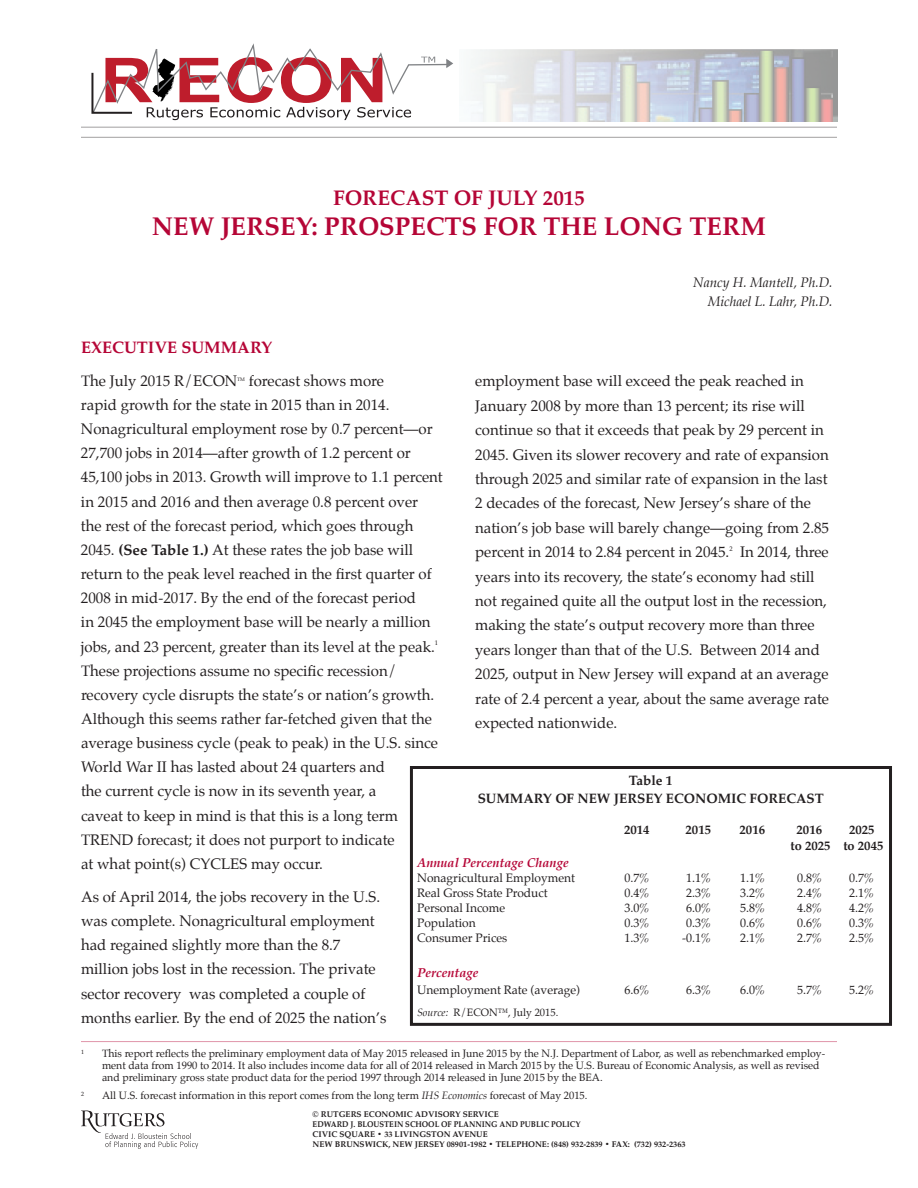
<style>
.page{position:relative;width:918px;height:1188px;background:#fff}
.page>*{position:absolute;margin:0;border:0;box-sizing:border-box;transform-origin:0 0}
.t1{font:700 25.5px "Palatino";color:#b50536}
.t2{font:700 21px "Palatino";color:#b50536}
.t3{font:700 16.5px "Palatino";color:#b50536}
.t4{font:15px/24.2px "Palatino";color:#231f20}
.t5{font:700 13.5px "Palatino";color:#231f20}
.t6{font:italic 13.5px/19.5px "Palatino";color:#231f20;text-align:right}
.t7{font:700 12.75px/15.8px "Palatino";color:#231f20}
.t8{font:italic 700 12.75px "Palatino";color:#b50536}
.t9{font:12px "Palatino";color:#231f20}
.t10{font:10.5px/12px "Palatino";color:#231f20}
.t11{font:700 8.25px/9.9px "Palatino";color:#231f20}
.t12{font:6.45px "Palatino";color:#231f20}
.t13{font:6px "Palatino";color:#231f20}
.t14{font:4.95px "Palatino";color:#231f20}
.s1{font-weight:700}
.s2{font-style:italic}
</style>
<div class="page">
<div style="left:410px;top:766px;width:482px;height:260px;border:3px solid #231f20"></div>
<hr style="left:81px;top:127px;width:756px;height:1px;background:#231f20">
<hr style="left:81px;top:137px;width:756px;height:1px;background:#231f20">
<img style="left:470px;top:49px;width:368px;height:73px">
<svg style="left:91px;top:43px;width:362px;height:77px"></svg>
<svg style="left:81px;top:1111px;width:117px;height:38px"></svg>
<hr style="left:81px;top:1041px;width:756px;height:1px;background:#b50536">
<h2 class="t2" style="left:333px;top:184px;width:253px">FORECAST OF JULY 2015</h2>
<h1 class="t1" style="left:152px;top:211px;width:22px">NEW</h1>
<h1 class="t1" style="left:221px;top:211px;width:17px">JERSEY</h1>
<h1 class="t1" style="left:311px;top:211px;width:31px">: PROSPECTS</h1>
<h1 class="t1" style="left:483px;top:211px;width:19px">FOR</h1>
<h1 class="t1" style="left:544px;top:211px;width:19px">THE</h1>
<h1 class="t1" style="left:604px;top:211px;width:21px">LONG</h1>
<h1 class="t1" style="left:690px;top:211px;width:18px">TER</h1>
<h1 class="t1" style="left:741px;top:211px;width:27px">M</h1>
<p class="t6" style="left:693px;top:274px;width:141px">Nancy H. Mantell, Ph.D.<br>Michael L. Lahr, Ph.D.</p>
<p class="t3" style="left:81px;top:337px;width:12px">EXECUTIVE</p>
<p class="t3" style="left:181px;top:337px;width:69px">SUMMARY</p>
<p class="t4" style="left:81px;top:370px;width:158px">The July 2015 R/ECON</p>
<p class="t14" style="left:237px;top:376px;width:9px">TM</p>
<p class="t4" style="left:81px;top:370px;width:363px;text-indent:168px">forecast shows more<br>rapid growth for the state in 2015 than in 2014.<br>Nonagricultural employment rose by 0.7 percent—or 27,700 jobs in 2014—after growth of 1.2 percent or 45,100 jobs in 2013. Growth will improve to 1.1 percent in 2015 and 2016 and then average 0.8 percent over<br>the rest of the forecast period, which goes through 2045. <span class="s1">(SEE TABLE 1.)</span> At these rates the job base will return to the peak level reached in the first quarter of 2008 in mid-2017. By the end of the forecast period<br>in 2045 the employment base will be nearly a million jobs, and 23 percent, greater than its level at the peak.</p>
<p class="t4" style="left:475px;top:370px;width:355px">employment base will exceed the peak reached in January 2008 by more than 13 percent; its rise will continue so that it exceeds that peak by 29 percent in 2045. Given its slower recovery and rate of expansion through 2025 and similar rate of expansion in the last 2 decades of the forecast, New Jersey’s share of the nation’s job base will barely change—going from 2.85 percent in 2014 to 2.84 percent in 2045.</p>
<p class="t4" style="left:475px;top:541px;width:355px;text-indent:265px">In 2014, three years into its recovery, the state’s economy had still not regained quite all the output lost in the recession, making the state’s output recovery more than three years longer than that of the U.S. Between 2014 and 2025, output in New Jersey will expand at an average rate of 2.4 percent a year, about the same average rate expected nationwide.</p>
<p class="t12" style="left:729px;top:544px;width:5px">2</p>
<p class="t12" style="left:435px;top:639px;width:5px">1</p>
<p class="t4" style="left:81px;top:660px;width:359px">These projections assume no specific recession/ recovery cycle disrupts the state’s or nation’s growth.<br>Although this seems rather far-fetched given that the average business cycle (peak to peak) in the U.S. since World War II has lasted about 24 quarters and<br>the current cycle is now in its seventh year, a<br>caveat to keep in mind is that this is a long term TREND forecast; it does not purport to indicate<br>at what point(s) CYCLES may occur.</p>
<p class="t4" style="left:81px;top:886px;width:307px">As of April 2014, the jobs recovery in the U.S. was complete. Nonagricultural employment had regained slightly more than the 8.7 million jobs lost in the recession. The private sector recovery was completed a couple of months earlier. By the end of 2025 the nation’s</p>
<p class="t5" style="left:629px;top:772px;width:45px">TABLE 1</p>
<p class="t5" style="left:478px;top:790px;width:12px">SUMMARY</p>
<p class="t5" style="left:555px;top:790px;width:34px">OF NEW</p>
<p class="t5" style="left:614px;top:790px;width:10px">JERSEY</p>
<p class="t5" style="left:666px;top:790px;width:11px">ECONOMIC</p>
<p class="t5" style="left:750px;top:790px;width:11px">FORECAST</p>
<p class="t7" style="left:624px;top:823px;width:27px">2014</p>
<p class="t7" style="left:686px;top:823px;width:27px">2015</p>
<p class="t7" style="left:740px;top:823px;width:27px">2016</p>
<p class="t7" style="left:797px;top:823px;width:27px">2016</p>
<p class="t7" style="left:791px;top:823px;width:94px;text-indent:58px">2025<br>TO 2025 TO 2045</p>
<p class="t8" style="left:417px;top:855px;width:153px">Annual Percentage Change</p>
<p class="t9" style="left:417px;top:870px;width:159px">Nonagricultural Employment</p>
<p class="t9" style="left:625px;top:870px;width:27px">0.7%</p>
<p class="t9" style="left:686px;top:870px;width:27px">1.1%</p>
<p class="t9" style="left:740px;top:870px;width:27px">1.1%</p>
<p class="t9" style="left:797px;top:870px;width:27px">0.8%</p>
<p class="t9" style="left:849px;top:870px;width:27px">0.7%</p>
<p class="t9" style="left:417px;top:885px;width:132px">Real Gross State Product</p>
<p class="t9" style="left:625px;top:885px;width:27px">0.4%</p>
<p class="t9" style="left:686px;top:885px;width:27px">2.3%</p>
<p class="t9" style="left:740px;top:885px;width:27px">3.2%</p>
<p class="t9" style="left:797px;top:885px;width:27px">2.4%</p>
<p class="t9" style="left:849px;top:885px;width:27px">2.1%</p>
<p class="t9" style="left:417px;top:900px;width:90px">Personal Income</p>
<p class="t9" style="left:625px;top:900px;width:27px">3.0%</p>
<p class="t9" style="left:686px;top:900px;width:27px">6.0%</p>
<p class="t9" style="left:740px;top:900px;width:27px">5.8%</p>
<p class="t9" style="left:797px;top:900px;width:27px">4.8%</p>
<p class="t9" style="left:849px;top:900px;width:27px">4.2%</p>
<p class="t9" style="left:417px;top:915px;width:60px">Population</p>
<p class="t9" style="left:625px;top:915px;width:27px">0.3%</p>
<p class="t9" style="left:686px;top:915px;width:27px">0.3%</p>
<p class="t9" style="left:740px;top:915px;width:27px">0.6%</p>
<p class="t9" style="left:797px;top:915px;width:27px">0.6%</p>
<p class="t9" style="left:849px;top:915px;width:27px">0.3%</p>
<p class="t9" style="left:417px;top:930px;width:92px">Consumer Prices</p>
<p class="t9" style="left:625px;top:930px;width:27px">1.3%</p>
<p class="t9" style="left:682px;top:930px;width:31px">-0.1%</p>
<p class="t9" style="left:740px;top:930px;width:27px">2.1%</p>
<p class="t9" style="left:797px;top:930px;width:27px">2.7%</p>
<p class="t9" style="left:849px;top:930px;width:27px">2.5%</p>
<p class="t8" style="left:417px;top:964px;width:63px">Percentage</p>
<p class="t9" style="left:417px;top:982px;width:165px">Unemployment Rate (average)</p>
<p class="t9" style="left:625px;top:982px;width:27px">6.6%</p>
<p class="t9" style="left:686px;top:982px;width:27px">6.3%</p>
<p class="t9" style="left:740px;top:982px;width:27px">6.0%</p>
<p class="t9" style="left:797px;top:982px;width:27px">5.7%</p>
<p class="t9" style="left:849px;top:982px;width:27px">5.2%</p>
<p class="t10" style="left:417px;top:1008px;width:143px"><span class="s2">Source:</span> R/ECON™, July 2015.</p>
<p class="t13" style="left:81px;top:1048px;width:4px">1</p>
<p class="t10" style="left:102px;top:1048px;width:725px">This report reflects the preliminary employment data of May 2015 released in June 2015 by the N.J. Department of Labor, as well as rebenchmarked employ&shy;ment data from 1990 to 2014. It also includes income data for all of 2014 released in March 2015 by the U.S. Bureau of Economic Analysis, as well as revised and preliminary gross state product data for the period 1997 through 2014 released in June 2015 by the BEA.</p>
<p class="t13" style="left:81px;top:1090px;width:4px">2</p>
<p class="t10" style="left:102px;top:1090px;width:487px">All U.S. forecast information in this report comes from the long term <span class="s2">IHS Economics</span> forecast of May 2015.</p>
<p class="t11" style="left:313px;top:1110px;width:374px">© RUTGERS ECONOMIC ADVISORY SERVICE<br>EDWARD J. BLOUSTEIN SCHOOL OF PLANNING AND PUBLIC POLICY<br>CIVIC SQUARE • 33 LIVINGSTON AVENUE<br>NEW BRUNSWICK, NEW JERSEY 08901-1982 • TELEPHONE: (848) 932-2839 • FAX: (732) 932-2363</p>
</div>
